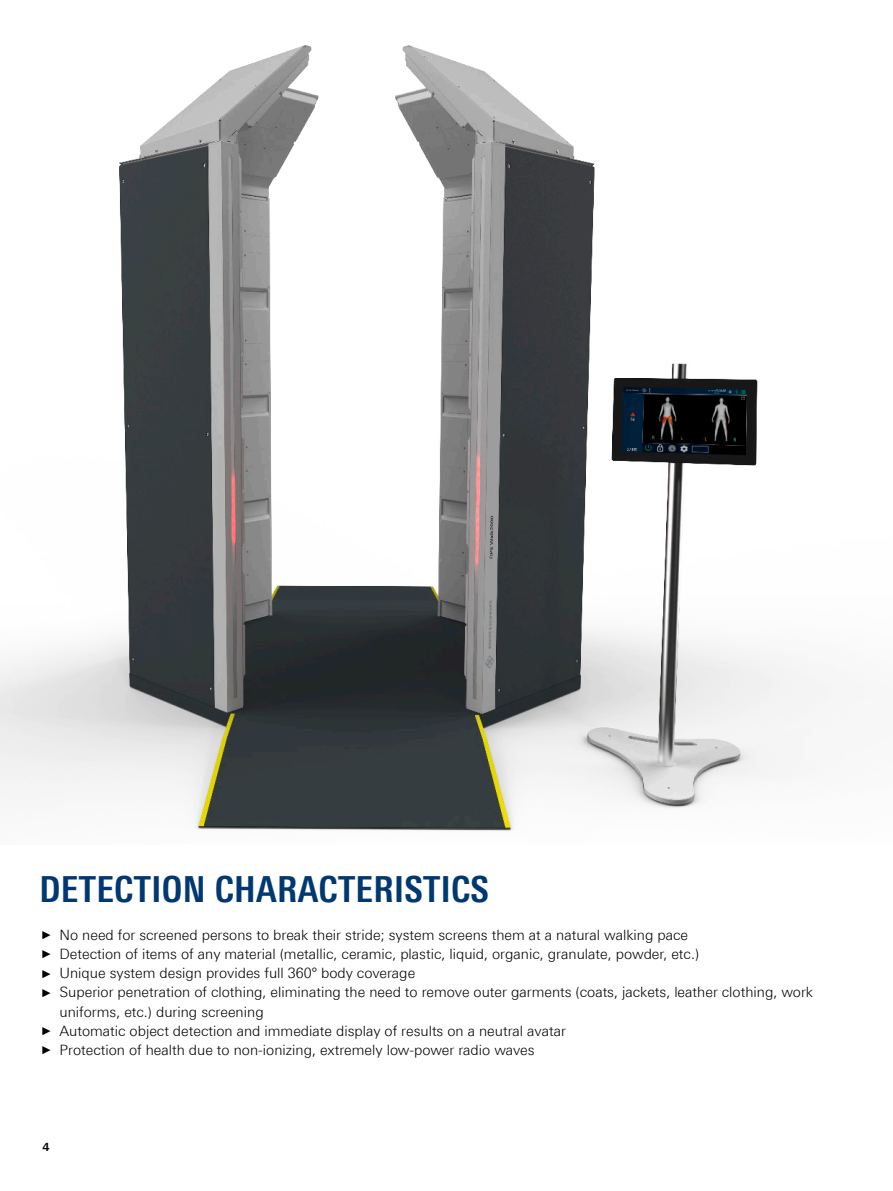
<style>
.page{position:relative;width:893px;height:1191px;background:#fff}
.page>*{position:absolute;margin:0;border:0;box-sizing:border-box;transform-origin:0 0}
.t1{font:700 condensed 36px "Linotype Universfor RS";letter-spacing:.01em;color:#003872}
.t2{font:300 14.25px "Linotype Universfor RS";color:#000}
.t3{font:700 11.25px "Linotype Universfor RS";color:#000}
.s1{font-family:"Arial Narrow";font-weight:400;font-size:11.4px}
</style>
<div class="page">
<img style="left:0;top:45px;width:833px;height:786px">
<h1 class="t1" style="left:40px;top:875px;width:451px">DETECTION CHARACTERISTICS</h1>
<p class="t2" style="left:43px;top:926px;width:647px"><span class="s1">►</span> No need for screened persons to break their stride; system screens them at a natural walking pace</p>
<p class="t2" style="left:43px;top:945px;width:658px"><span class="s1">►</span> Detection of items of any material (metallic, ceramic, plastic, liquid, organic, granulate, powder, etc.)</p>
<p class="t2" style="left:43px;top:964px;width:374px"><span class="s1">►</span> Unique system design provides full 360° body coverage</p>
<p class="t2" style="left:43px;top:984px;width:772px"><span class="s1">►</span> Superior penetration of clothing, eliminating the need to remove outer garments (coats, jackets, leather clothing, work</p>
<p class="t2" style="left:60px;top:1003px;width:206px">uniforms, etc.) during screening</p>
<p class="t2" style="left:43px;top:1022px;width:525px"><span class="s1">►</span> Automatic object detection and immediate display of results on a neutral avatar</p>
<p class="t2" style="left:43px;top:1041px;width:494px"><span class="s1">►</span> Protection of health due to non-ionizing, extremely low-power radio waves</p>
<p class="t3" style="left:43px;top:1142px;width:9px">4</p>
</div>
